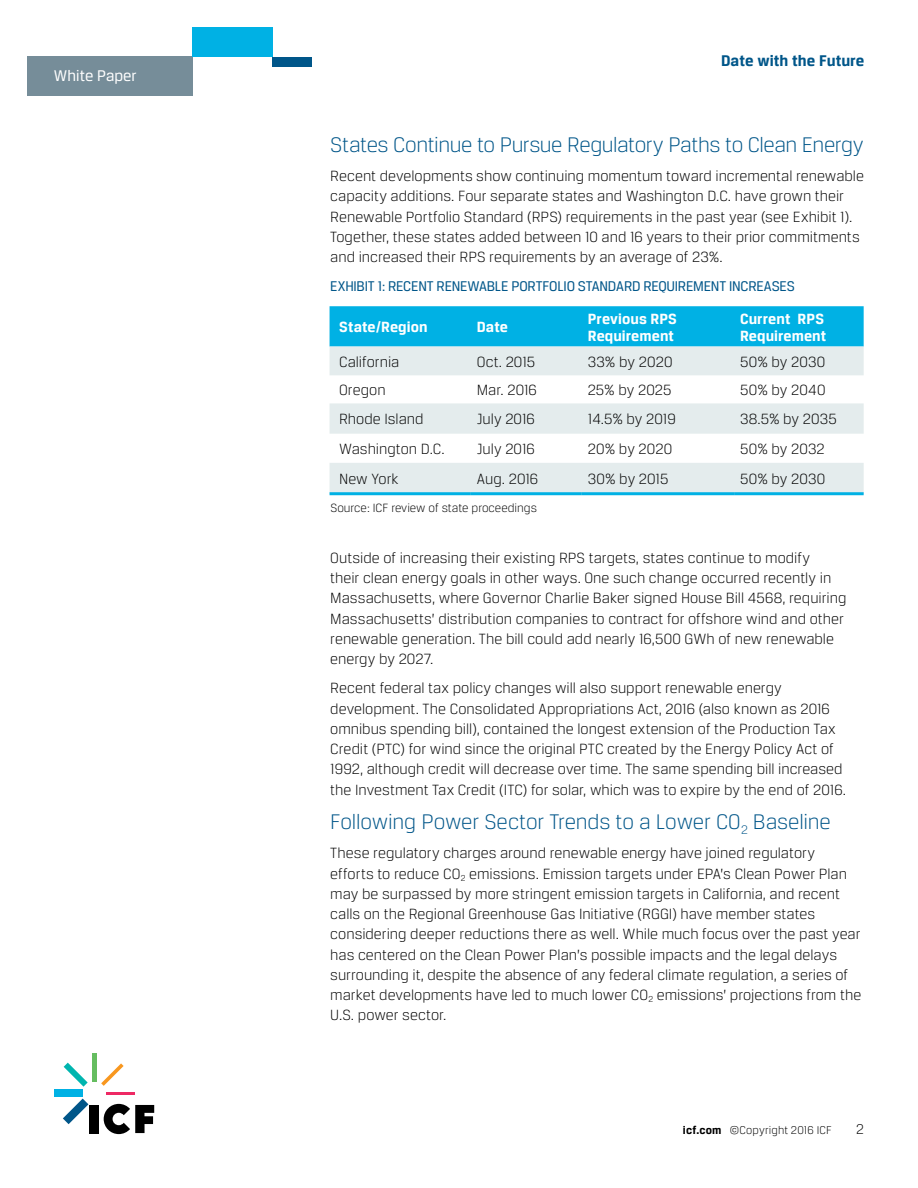
<style>
.page{position:relative;width:918px;height:1188px;background:#fff}
.page>*{position:absolute;margin:0;border:0;box-sizing:border-box;transform-origin:0 0}
.t1{font:300 22.5px "Breuer Text";letter-spacing:-.015em;color:#005689}
.t2{font:700 16.5px "Breuer Text";letter-spacing:.005em;color:#005689}
.t3{font:16.5px "Breuer Text";color:#fff}
.t4{font:300 15.75px/20.2px "Breuer Text";color:#000}
.t5{font:700 15.75px/16.5px "Breuer Text";letter-spacing:.005em;color:#fff}
.t6{font:15px "Breuer Text";letter-spacing:-.015em;color:#005689}
.t7{font:300 15px "Breuer Text";color:#000}
.t8{font:300 12.75px "Breuer Text";color:#000}
.t9{font:300 12px "Breuer Text";letter-spacing:.01em;color:#000}
.s1{font-weight:700}
</style>
<div class="page">
<div style="left:27px;top:57px;width:165px;height:39px;background:#768d99"></div>
<div style="left:192px;top:27px;width:80px;height:30px;background:#00b1e4"></div>
<div style="left:272px;top:57px;width:39px;height:10px;background:#005689"></div>
<div style="left:330px;top:306px;width:534px;height:41px;background:#00b1e4"></div>
<svg style="left:330px;top:347px;width:534px;height:145px;fill:#e4eced"></svg>
<hr style="left:330px;top:492px;width:141px;height:3px;background:#00b1e4">
<hr style="left:471px;top:492px;width:111px;height:3px;background:#00b1e4">
<hr style="left:582px;top:492px;width:152px;height:3px;background:#00b1e4">
<hr style="left:734px;top:492px;width:130px;height:3px;background:#00b1e4">
<div style="left:89px;top:1105px;width:10px;height:28px;background:#000"></div>
<svg style="left:63px;top:1099px;width:25px;height:25px"></svg>
<div style="left:54px;top:1090px;width:28px;height:7px;background:#00b1e4"></div>
<svg style="left:64px;top:1063px;width:24px;height:24px"></svg>
<hr style="left:92px;top:1053px;width:4px;height:28px;background:#65bd60">
<svg style="left:101px;top:1063px;width:23px;height:23px"></svg>
<hr style="left:106px;top:1092px;width:28px;height:2px;background:#ee2964">
<svg style="left:104px;top:1104px;width:50px;height:30px"></svg>
<p class="t3" style="left:54px;top:67px;width:84px">White Paper</p>
<p class="t2" style="left:721px;top:52px;width:145px">Date with the Future</p>
<h1 class="t1" style="left:330px;top:132px;width:535px">States Continue to Pursue Regulatory Paths to Clean Energy</h1>
<p class="t4" style="left:330px;top:166px;width:535px">Recent developments show continuing momentum toward incremental renewable capacity additions. Four separate states and Washington D.C. have grown their Renewable Portfolio Standard (RPS) requirements in the past year (see Exhibit 1).<br>Together, these states added between 10 and 16 years to their prior commitments and increased their RPS requirements by an average of 23%.</p>
<p class="t6" style="left:330px;top:277px;width:466px">EXHIBIT 1: RECENT RENEWABLE PORTFOLIO STANDARD REQUIREMENT INCREASES</p>
<p class="t5" style="left:339px;top:319px;width:90px">State/Region</p>
<p class="t5" style="left:477px;top:319px;width:33px">Date</p>
<p class="t5" style="left:588px;top:310px;width:91px">Previous RPS<br>Requirement</p>
<p class="t5" style="left:740px;top:310px;width:88px">Current RPS<br>Requirement</p>
<p class="t4" style="left:339px;top:351px;width:62px">California</p>
<p class="t4" style="left:477px;top:351px;width:60px">Oct. 2015</p>
<p class="t4" style="left:588px;top:351px;width:86px">33% by 2020</p>
<p class="t4" style="left:740px;top:351px;width:87px">50% by 2030</p>
<p class="t4" style="left:339px;top:380px;width:48px">Oregon</p>
<p class="t4" style="left:477px;top:380px;width:62px">Mar. 2016</p>
<p class="t4" style="left:588px;top:380px;width:85px">25% by 2025</p>
<p class="t4" style="left:740px;top:380px;width:87px">50% by 2040</p>
<p class="t4" style="left:339px;top:409px;width:86px">Rhode Island</p>
<p class="t4" style="left:477px;top:409px;width:60px">July 2016</p>
<p class="t4" style="left:588px;top:409px;width:89px">14.5% by 2019</p>
<p class="t4" style="left:740px;top:409px;width:98px">38.5% by 2035</p>
<p class="t4" style="left:339px;top:439px;width:107px">Washington D.C.</p>
<p class="t4" style="left:477px;top:439px;width:60px">July 2016</p>
<p class="t4" style="left:588px;top:439px;width:86px">20% by 2020</p>
<p class="t4" style="left:740px;top:439px;width:86px">50% by 2032</p>
<p class="t4" style="left:339px;top:469px;width:61px">New York</p>
<p class="t4" style="left:477px;top:469px;width:63px">Aug. 2016</p>
<p class="t4" style="left:588px;top:469px;width:82px">30% by 2015</p>
<p class="t4" style="left:740px;top:469px;width:87px">50% by 2030</p>
<p class="t8" style="left:330px;top:501px;width:208px">Source: ICF review of state proceedings</p>
<p class="t4" style="left:330px;top:547px;width:518px">Outside of increasing their existing RPS targets, states continue to modify<br>their clean energy goals in other ways. One such change occurred recently in Massachusetts, where Governor Charlie Baker signed House Bill 4568, requiring Massachusetts’ distribution companies to contract for offshore wind and other renewable generation. The bill could add nearly 16,500 GWh of new renewable energy by 2027.</p>
<p class="t4" style="left:330px;top:678px;width:517px">Recent federal tax policy changes will also support renewable energy development. The Consolidated Appropriations Act, 2016 (also known as 2016 omnibus spending bill), contained the longest extension of the Production Tax Credit (PTC) for wind since the original PTC created by the Energy Policy Act of 1992, although credit will decrease over time. The same spending bill increased the Investment Tax Credit (ITC) for solar, which was to expire by the end of 2016.</p>
<h1 class="t1" style="left:330px;top:810px;width:502px">Following Power Sector Trends to a Lower CO<sub>2</sub> Baseline</h1>
<p class="t4" style="left:330px;top:843px;width:533px">These regulatory charges around renewable energy have joined regulatory efforts to reduce CO<sub>2</sub> emissions. Emission targets under EPA’s Clean Power Plan may be surpassed by more stringent emission targets in California, and recent calls on the Regional Greenhouse Gas Initiative (RGGI) have member states considering deeper reductions there as well. While much focus over the past year has centered on the Clean Power Plan’s possible impacts and the legal delays surrounding it, despite the absence of any federal climate regulation, a series of market developments have led to much lower CO<sub>2</sub> emissions’ projections from the U.S. power sector.</p>
<p class="t9" style="left:683px;top:1124px;width:150px"><span class="s1">icf.com</span> ©Copyright 2016 ICF</p>
<p class="t7" style="left:856px;top:1121px;width:9px">2</p>
</div>
